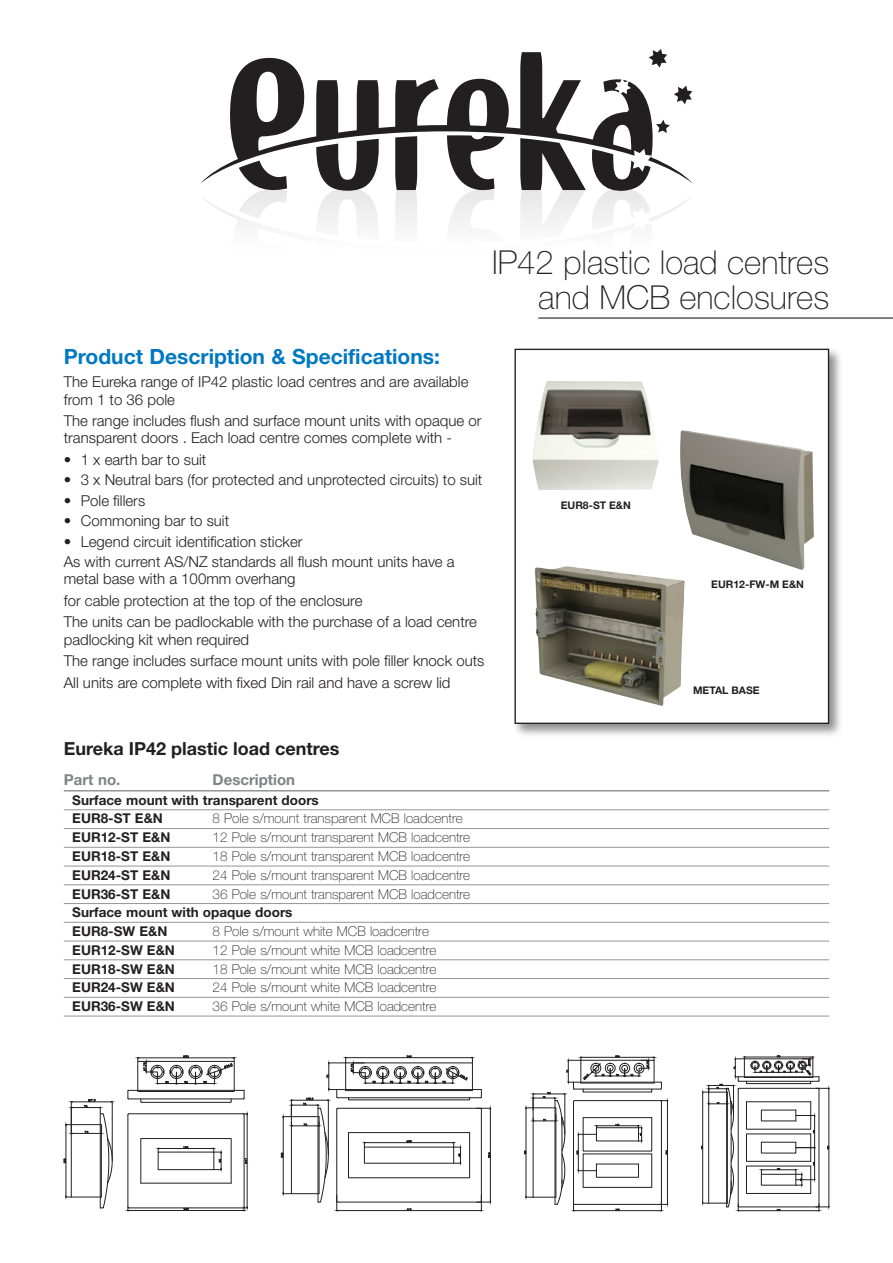
<style>
.page{position:relative;width:893px;height:1263px;background:#fff}
.page>*{position:absolute;margin:0;border:0;box-sizing:border-box;transform-origin:0 0}
.t1{font:100 33px/34.5px "Helvetica Neue LT Std";color:#231f20;text-align:right}
.t2{font:700 21px "Helvetica Neue LT Std";color:#0079c2}
.t3{font:700 18px "Helvetica Neue LT Std";color:#231f20}
.t4{font:300 15px/21.5px "Helvetica Neue LT Std";color:#231f20}
.t5{font:700 15px "Helvetica Neue LT Std";color:#808285}
.t6{font:100 13.5px "Helvetica Neue LT Std";color:#231f20}
.t7{font:700 13.5px/18.8px "Helvetica Neue LT Std";color:#231f20}
.t8{font:700 10.5px "Helvetica Neue LT Std";color:#231f20}
</style>
<div class="page">
<svg style="left:202px;top:197px;width:489px;height:29px"></svg>
<svg style="left:652px;top:49px;width:10px;height:3px"></svg>
<svg style="left:239px;top:184px;width:48px;height:34px"></svg>
<svg style="left:316px;top:184px;width:63px;height:42px"></svg>
<svg style="left:395px;top:184px;width:22px;height:42px"></svg>
<svg style="left:447px;top:184px;width:58px;height:42px"></svg>
<svg style="left:520px;top:184px;width:66px;height:42px"></svg>
<svg style="left:200px;top:52px;width:493px;height:132px"></svg>
<svg style="left:592px;top:149px;width:59px;height:77px"></svg>
<svg style="left:656px;top:120px;width:14px;height:13px"></svg>
<hr style="left:538px;top:317px;width:355px;height:2px;background:#231f20">
<div style="left:512px;top:346px;width:331px;height:392px;background:#231f20;opacity:.5"></div>
<div style="left:515px;top:349px;width:313px;height:374px;background:#fff"></div>
<div style="left:514px;top:349px;width:315px;height:375px;border:1px solid #231f20"></div>
<hr style="left:64px;top:790px;width:765px;height:1px;background:#939598">
<hr style="left:64px;top:809px;width:765px;height:1px;background:#939598">
<hr style="left:64px;top:828px;width:765px;height:1px;background:#939598">
<hr style="left:64px;top:847px;width:765px;height:1px;background:#939598">
<hr style="left:64px;top:866px;width:765px;height:1px;background:#939598">
<hr style="left:64px;top:884px;width:765px;height:1px;background:#939598">
<hr style="left:64px;top:903px;width:765px;height:1px;background:#939598">
<hr style="left:64px;top:922px;width:765px;height:1px;background:#939598">
<hr style="left:64px;top:941px;width:765px;height:1px;background:#939598">
<hr style="left:64px;top:959px;width:765px;height:1px;background:#939598">
<hr style="left:64px;top:978px;width:765px;height:1px;background:#939598">
<hr style="left:64px;top:997px;width:765px;height:1px;background:#939598">
<hr style="left:64px;top:1016px;width:765px;height:1px;background:#939598">
<svg style="left:281px;top:1055px;width:210px;height:156px"></svg>
<svg style="left:524px;top:1055px;width:144px;height:156px"></svg>
<svg style="left:701px;top:1055px;width:129px;height:156px"></svg>
<hr style="left:159px;top:1148px;width:54px;height:1px;background:#231f20">
<svg style="left:213px;top:1148px;width:9px;height:22px"></svg>
<hr style="left:129px;top:1210px;width:114px;height:1px;background:#231f20">
<svg style="left:183px;top:1208px;width:6px;height:2px"></svg>
<hr style="left:247px;top:1115px;width:1px;height:92px;background:#231f20">
<svg style="left:245px;top:1158px;width:2px;height:6px"></svg>
<hr style="left:112px;top:1101px;width:1px;height:59px;background:#231f20">
<svg style="left:243px;top:1206px;width:5px;height:5px"></svg>
<svg style="left:138px;top:1055px;width:97px;height:29px"></svg>
<div style="left:172px;top:1067px;width:9px;height:10px;border:1px solid #231f20;border-radius:50%"></div>
<div style="left:170px;top:1065px;width:13px;height:13px;border:1px solid #231f20;border-radius:50%"></div>
<div style="left:138px;top:1061px;width:96px;height:30px;border:1px solid #231f20"></div>
<svg style="left:128px;top:1090px;width:117px;height:12px"></svg>
<hr style="left:142px;top:1102px;width:88px;height:1px;background:#231f20">
<div style="left:158px;top:1152px;width:56px;height:18px;border:1px solid #231f20"></div>
<hr style="left:141px;top:1183px;width:90px;height:1px;background:#231f20">
<div style="left:141px;top:1138px;width:90px;height:45px;border:1px solid #231f20"></div>
<hr style="left:128px;top:1115px;width:1px;height:92px;background:#231f20">
<hr style="left:129px;top:1207px;width:114px;height:1px;background:#231f20">
<hr style="left:244px;top:1115px;width:1px;height:92px;background:#231f20">
<hr style="left:129px;top:1113px;width:114px;height:1px;background:#231f20">
<svg style="left:63px;top:1099px;width:49px;height:109px"></svg>
<img style="left:680px;top:430px;width:134px;height:140px">
<img style="left:532px;top:381px;width:127px;height:109px">
<img style="left:535px;top:566px;width:150px;height:140px">
<h1 class="t1" style="left:492px;top:245px;width:339px">IP42 plastic load centres and MCB enclosures</h1>
<h2 class="t2" style="left:64px;top:343px;width:378px">Product Description &amp; Specifications:</h2>
<p class="t4" style="left:64px;top:373px;width:406px;line-height:17.2px">The Eureka range of IP42 plastic load centres and are available from 1 to 36 pole</p>
<p class="t4" style="left:64px;top:412px;width:419px;line-height:17.2px">The range includes flush and surface mount units with opaque or transparent doors . Each load centre comes complete with -</p>
<p class="t4" style="left:64px;top:448px;width:144px">• 1 x earth bar to suit</p>
<p class="t4" style="left:64px;top:469px;width:420px">• 3 x Neutral bars (for protected and unprotected circuits) to suit</p>
<p class="t4" style="left:64px;top:489px;width:83px">• Pole fillers</p>
<p class="t4" style="left:64px;top:510px;width:167px">• Commoning bar to suit</p>
<p class="t4" style="left:64px;top:531px;width:392px;line-height:20.4px">• Legend circuit identification sticker<br>As with current AS/NZ standards all flush mount units have a</p>
<p class="t4" style="left:64px;top:568px;width:415px">metal base with a 100mm overhang<br>for cable protection at the top of the enclosure<br>The units can be padlockable with the purchase of a load centre</p>
<p class="t4" style="left:64px;top:628px;width:422px">padlocking kit when required<br>The range includes surface mount units with pole filler knock outs<br>All units are complete with fixed Din rail and have a screw lid</p>
<p class="t8" style="left:561px;top:499px;width:9px">eur</p>
<p class="t8" style="left:583px;top:499px;width:48px">8-st e&amp;n</p>
<p class="t8" style="left:711px;top:578px;width:9px">eur</p>
<p class="t8" style="left:733px;top:578px;width:71px">12-fw-m e&amp;n</p>
<p class="t8" style="left:693px;top:684px;width:9px">Met</p>
<p class="t8" style="left:715px;top:684px;width:39px">al Base</p>
<p class="t3" style="left:64px;top:737px;width:277px">Eureka IP42 plastic load centres</p>
<p class="t5" style="left:64px;top:770px;width:58px">Part no.</p>
<p class="t5" style="left:213px;top:770px;width:84px">Description</p>
<p class="t7" style="left:72px;top:790px;width:248px">Surface mount with transparent doors<br>EUR8-ST E&amp;N</p>
<p class="t6" style="left:213px;top:811px;width:252px">8 Pole s/mount transparent MCB loadcentre</p>
<p class="t7" style="left:72px;top:828px;width:100px">EUR12-ST E&amp;N</p>
<p class="t6" style="left:213px;top:830px;width:259px">12 Pole s/mount transparent MCB loadcentre</p>
<p class="t7" style="left:72px;top:846px;width:100px">EUR18-ST E&amp;N</p>
<p class="t6" style="left:213px;top:848px;width:259px">18 Pole s/mount transparent MCB loadcentre</p>
<p class="t7" style="left:72px;top:865px;width:100px">EUR24-ST E&amp;N</p>
<p class="t6" style="left:213px;top:867px;width:259px">24 Pole s/mount transparent MCB loadcentre</p>
<p class="t7" style="left:72px;top:884px;width:100px">EUR36-ST E&amp;N</p>
<p class="t6" style="left:213px;top:886px;width:259px">36 Pole s/mount transparent MCB loadcentre</p>
<p class="t7" style="left:72px;top:903px;width:222px">Surface mount with opaque doors<br>EUR8-SW E&amp;N</p>
<p class="t6" style="left:213px;top:923px;width:218px">8 Pole s/mount white MCB loadcentre</p>
<p class="t7" style="left:72px;top:940px;width:104px">EUR12-SW E&amp;N</p>
<p class="t6" style="left:213px;top:942px;width:225px">12 Pole s/mount white MCB loadcentre</p>
<p class="t7" style="left:72px;top:959px;width:104px">EUR18-SW E&amp;N</p>
<p class="t6" style="left:213px;top:961px;width:225px">18 Pole s/mount white MCB loadcentre</p>
<p class="t7" style="left:72px;top:978px;width:104px">EUR24-SW E&amp;N</p>
<p class="t6" style="left:213px;top:980px;width:225px">24 Pole s/mount white MCB loadcentre</p>
<p class="t7" style="left:72px;top:996px;width:104px">EUR36-SW E&amp;N</p>
<p class="t6" style="left:213px;top:998px;width:225px">36 Pole s/mount white MCB loadcentre</p>
</div>
